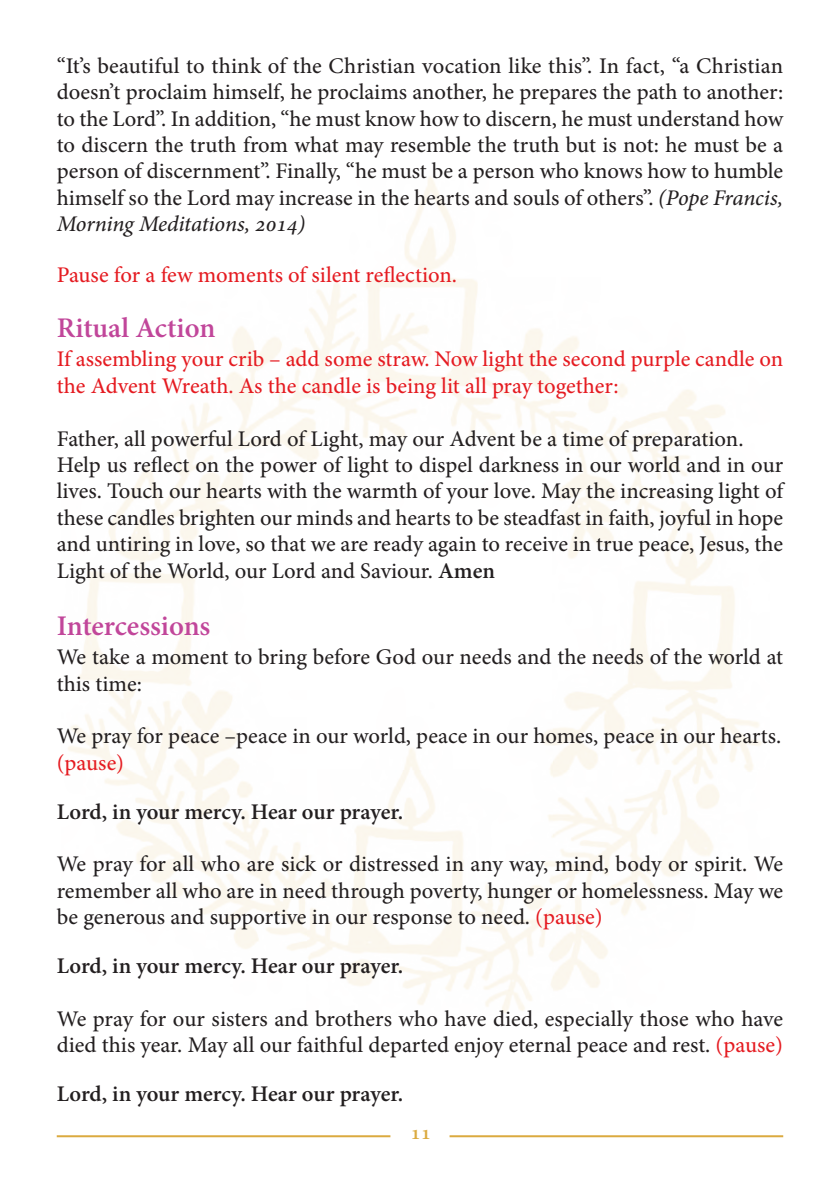
<style>
.page{position:relative;width:840px;height:1191px;background:#fff}
.page>*{position:absolute;margin:0;border:0;box-sizing:border-box;transform-origin:0 0}
.t1{font:700 28px "Adobe Hebrew";letter-spacing:-.005em;color:#c1469a}
.t2{font:22px/26.4px "Adobe Hebrew";color:#231f20}
.t3{font:22px/26.4px "Adobe Hebrew";color:#e51b21}
.t4{font:700 22px "Adobe Hebrew";letter-spacing:-.005em;color:#231f20}
.t5{font:700 20px "Adobe Hebrew";color:#dbaa3f}
.s1{font-style:italic}
.s2{font-weight:700}
.s3{color:#e51b21}
</style>
<div class="page">
<hr style="left:57px;top:1135px;width:333px;height:2px;background:#dbaa3f">
<hr style="left:449px;top:1135px;width:333px;height:2px;background:#dbaa3f">
<p class="t2" style="left:57px;top:54px;width:727px;text-align:justify">“It’s beautiful to think of the christian vocation like this”. In fact, “a christian doesn’t proclaim himself, he proclaims another, he prepares the path to another: to the Lord”. In addition, “he must know how to discern, he must understand how to discern the truth from what may resemble the truth but is not: he must be a person of discernment”. finally, “he must be a person who knows how to humble himself so the Lord may increase in the hearts and souls of others”. <span class="s1">(Pope Francis, Morning Meditations, 2014)</span></p>
<p class="t3" style="left:57px;top:264px;width:401px">Pause for a few moments of silent reflection.</p>
<p class="t1" style="left:57px;top:317px;width:160px">Ritual Action</p>
<p class="t3" style="left:57px;top:348px;width:727px">If assembling your crib – add some straw. now light the second purple candle on the advent Wreath. as the candle is being lit all pray together:</p>
<p class="t2" style="left:57px;top:427px;width:729px">father, all powerful Lord of Light, may our advent be a time of preparation.<br>Help us reflect on the power of light to dispel darkness in our world and in our lives. touch our hearts with the warmth of your love. may the increasing light of these candles brighten our minds and hearts to be steadfast in faith, joyful in hope and untiring in love, so that we are ready again to receive in true peace, Jesus, the Light of the World, our Lord and saviour. <span class="s2">Amen</span></p>
<p class="t1" style="left:57px;top:615px;width:155px">Intercessions</p>
<p class="t2" style="left:57px;top:646px;width:727px">We take a moment to bring before God our needs and the needs of the world at this time:</p>
<p class="t2" style="left:57px;top:725px;width:725px">We pray for peace –peace in our world, peace in our homes, peace in our hearts.</p>
<p class="t3" style="left:57px;top:751px;width:69px">(pause)</p>
<p class="t4" style="left:57px;top:803px;width:348px">Lord, in your mercy. Hear our prayer.</p>
<p class="t2" style="left:57px;top:853px;width:727px;text-align:justify">We pray for all who are sick or distressed in any way, mind, body or spirit. We remember all who are in need through poverty, hunger or homelessness. may we be generous and supportive in our response to need. <span class="s3">(pause)</span></p>
<p class="t4" style="left:57px;top:957px;width:348px">Lord, in your mercy. Hear our prayer.</p>
<p class="t2" style="left:57px;top:1007px;width:727px">We pray for our sisters and brothers who have died, especially those who have died this year. may all our faithful departed enjoy eternal peace and rest. <span class="s3">(pause)</span></p>
<p class="t4" style="left:57px;top:1085px;width:348px">Lord, in your mercy. Hear our prayer.</p>
<p class="t5" style="left:410px;top:1125px;width:22px">11</p>
</div>
